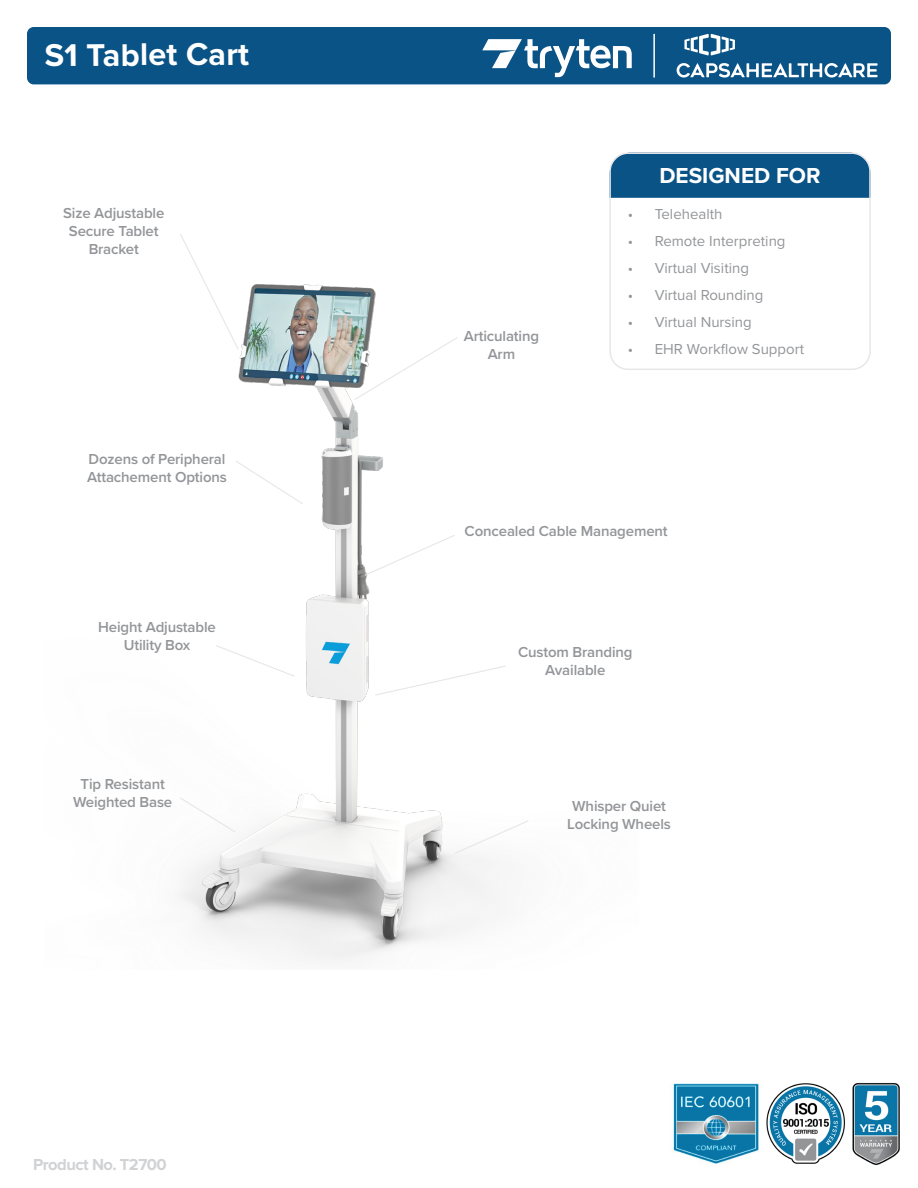
<style>
.page{position:relative;width:918px;height:1188px;background:#fff}
.page>*{position:absolute;margin:0;border:0;box-sizing:border-box;transform-origin:0 0}
.t1{font:700 32.55px "Proxima Nova";color:#fff}
.t2{font:700 22.5px "Proxima Nova";color:#fff}
.t3{font:700 16.5px "Proxima Nova";letter-spacing:-.03em;color:#d1d2d4}
.t4{font:600 15px/18px "Proxima Nova";letter-spacing:-.01em;color:#939598;text-align:center}
.t5{font:15px "Proxima Nova";color:#939598}
</style>
<div class="page">
<div style="left:612px;top:155px;width:256px;height:43px;background:#0a5386"></div>
<div style="left:609px;top:152px;width:262px;height:218px;border:2px solid #e6e7e9;border-radius:18px"></div>
<img style="left:852px;top:1083px;width:48px;height:82px">
<img style="left:766px;top:1083px;width:79px;height:81px">
<img style="left:673px;top:1083px;width:86px;height:81px">
<div style="left:27px;top:27px;width:864px;height:57px;background:#0a5386;border-radius:7px"></div>
<hr style="left:653px;top:34px;width:2px;height:44px;background:#fff">
<svg style="left:482px;top:39px;width:150px;height:38px"></svg>
<img style="left:179px;top:218px;width:459px;height:744px">
<svg style="left:453px;top:819px;width:77px;height:36px"></svg>
<svg style="left:374px;top:665px;width:133px;height:31px"></svg>
<svg style="left:353px;top:336px;width:106px;height:65px"></svg>
<svg style="left:214px;top:644px;width:82px;height:34px"></svg>
<svg style="left:179px;top:796px;width:58px;height:38px"></svg>
<svg style="left:179px;top:233px;width:61px;height:118px"></svg>
<svg style="left:363px;top:534px;width:93px;height:43px"></svg>
<svg style="left:234px;top:460px;width:70px;height:45px"></svg>
<svg style="left:677px;top:63px;width:201px;height:15px"></svg>
<svg style="left:684px;top:34px;width:51px;height:21px"></svg>
<p class="t1" style="left:44px;top:32px;width:206px;rotate:-1deg">S1 Tablet Cart</p>
<p class="t4" style="left:63px;top:204px;width:103px">Size Adjustable</p>
<p class="t4" style="left:69px;top:222px;width:91px">Secure Tablet<br>Bracket</p>
<p class="t4" style="left:87px;top:449px;width:141px;text-align:left">Dozens of Peripheral<br>Attachement Options</p>
<p class="t4" style="left:98px;top:617px;width:119px">Height Adjustable</p>
<p class="t4" style="left:124px;top:635px;width:68px">Utility Box</p>
<p class="t4" style="left:81px;top:774px;width:86px">Tip Resistant</p>
<p class="t4" style="left:73px;top:792px;width:101px">Weighted Base</p>
<p class="t3" style="left:33px;top:1152px;width:135px">Product No. T2700</p>
<p class="t4" style="left:464px;top:326px;width:77px">Articulating</p>
<p class="t4" style="left:488px;top:344px;width:29px">Arm</p>
<p class="t2" style="left:659px;top:159px;width:163px">DESIGNED FOR</p>
<p class="t5" style="left:628px;top:203px;width:96px">• Telehealth</p>
<p class="t5" style="left:628px;top:230px;width:159px">• Remote Interpreting</p>
<p class="t5" style="left:628px;top:257px;width:123px">• Virtual Visiting</p>
<p class="t5" style="left:628px;top:284px;width:137px">• Virtual Rounding</p>
<p class="t5" style="left:628px;top:311px;width:126px">• Virtual Nursing</p>
<p class="t5" style="left:628px;top:338px;width:178px">• EHR Workflow Support</p>
<p class="t4" style="left:465px;top:521px;width:205px">Concealed Cable Management</p>
<p class="t4" style="left:518px;top:642px;width:116px">Custom Branding</p>
<p class="t4" style="left:545px;top:660px;width:62px">Available</p>
<p class="t4" style="left:572px;top:796px;width:95px">Whisper Quiet</p>
<p class="t4" style="left:567px;top:814px;width:105px">Locking Wheels</p>
</div>
